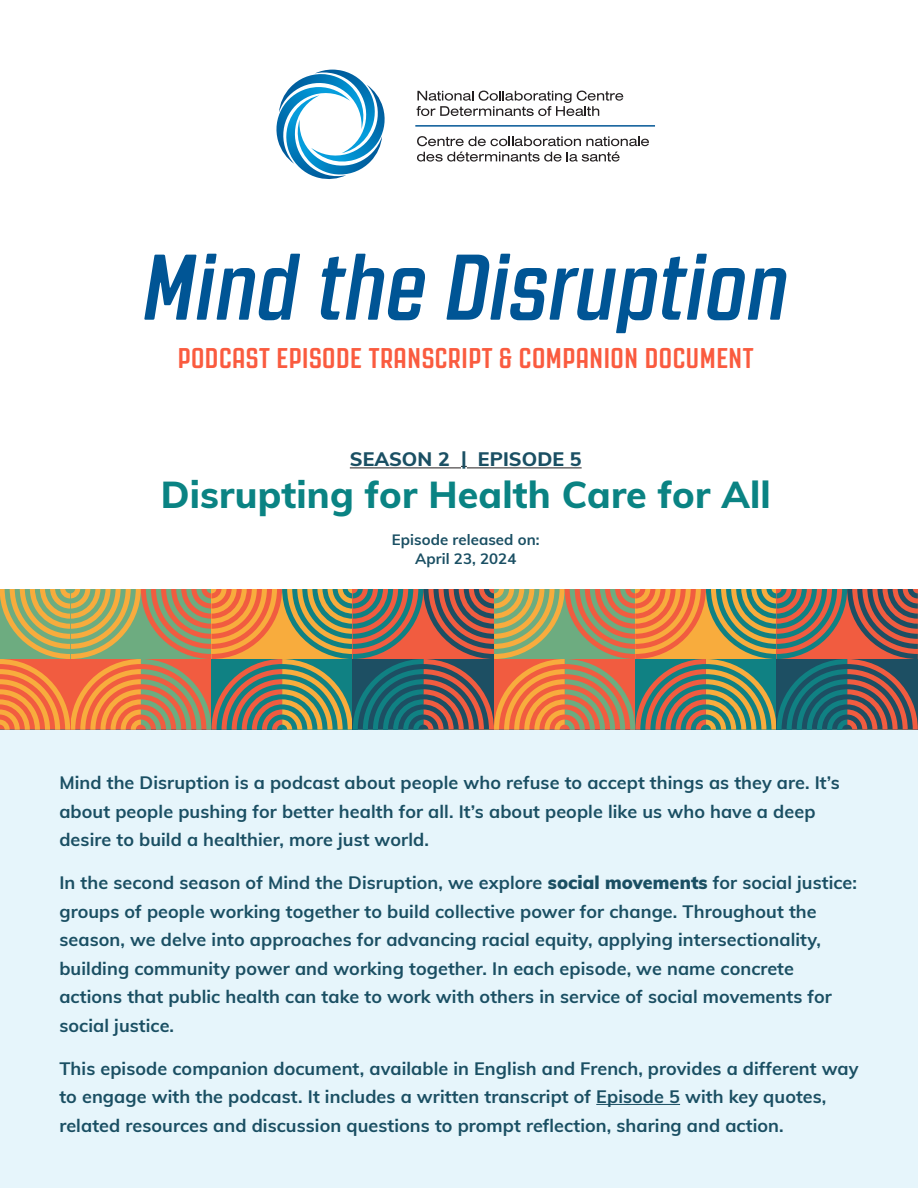
<style>
.page{position:relative;width:918px;height:1188px;background:#fff}
.page>*{position:absolute;margin:0;border:0;box-sizing:border-box;transform-origin:0 0}
.t1{font:italic 700 93px "Revolution Gothic";color:#005595}
.BODY_COPY{font:800 37.5px "Muli";letter-spacing:.005em;color:#0a8383}
.t2{font:700 28.5px "Revolution Gothic";letter-spacing:.02em;color:#fa5b3f}
.BODY_COPY-2{font:800 19.5px "Muli";letter-spacing:.005em;color:#1a4f63}
.BODY_COPY-3{font:700 18px/28.5px "Muli";letter-spacing:.005em;color:#1a4f63}
.BODY_COPY-4{font:700 15px/19.5px "Muli";letter-spacing:.005em;color:#1a4f63;text-align:center}
.s1{font-weight:900}
</style>
<div class="page">
<svg style="left:0;top:589px;width:918px;height:141px;background:#9b7d59"></svg>
<div style="left:0;top:730px;width:918px;height:458px;background:#e6f5fb"></div>
<svg style="left:417px;top:91px;width:206px;height:25px"></svg>
<svg style="left:417px;top:136px;width:232px;height:10px"></svg>
<svg style="left:417px;top:152px;width:203px;height:10px"></svg>
<svg style="left:276px;top:70px;width:109px;height:109px"></svg>
<hr style="left:415px;top:125px;width:240px;height:2px;background:#005595">
<hr style="left:350px;top:467px;width:111px;height:1px;background:#231f20">
<hr style="left:467px;top:467px;width:115px;height:1px;background:#231f20">
<hr style="left:596px;top:1104px;width:84px;height:1px;background:#1a4f63">
<p class="t1" style="left:143px;top:237px;width:647px">Mind the Disruption</p>
<p class="t2" style="left:178px;top:342px;width:577px">PODCAST EPISODE TRANSCRIPT &amp; COMPANION DOCUMENT</p>
<p class="BODY_COPY-2" style="left:350px;top:445px;width:233px">SEASON 2 | EPISODE 5</p>
<p class="BODY_COPY" style="left:161px;top:467px;width:612px">Disrupting for Health Care for All</p>
<p class="BODY_COPY-4" style="left:392px;top:529px;width:149px">Episode released on:<br>April 23, 2024</p>
<p class="BODY_COPY-3" style="left:59px;top:768px;width:782px">Mind the Disruption is a podcast about people who refuse to accept things as they are. It’s about people pushing for better health for all. It’s about people like us who have a deep desire to build a healthier, more just world.</p>
<p class="BODY_COPY-3" style="left:59px;top:868px;width:799px">In the second season of Mind the Disruption, we explore <span class="s1">social movements</span> for social justice: groups of people working together to build collective power for change. Throughout the season, we delve into approaches for advancing racial equity, applying intersectionality, building community power and working together. In each episode, we name concrete actions that public health can take to work with others in service of social movements for social justice.</p>
<p class="BODY_COPY-3" style="left:59px;top:1053px;width:801px">This episode companion document, available in English and French, provides a different way to engage with the podcast. It includes a written transcript of Episode 5 with key quotes, related resources and discussion questions to prompt reflection, sharing and action.</p>
</div>
